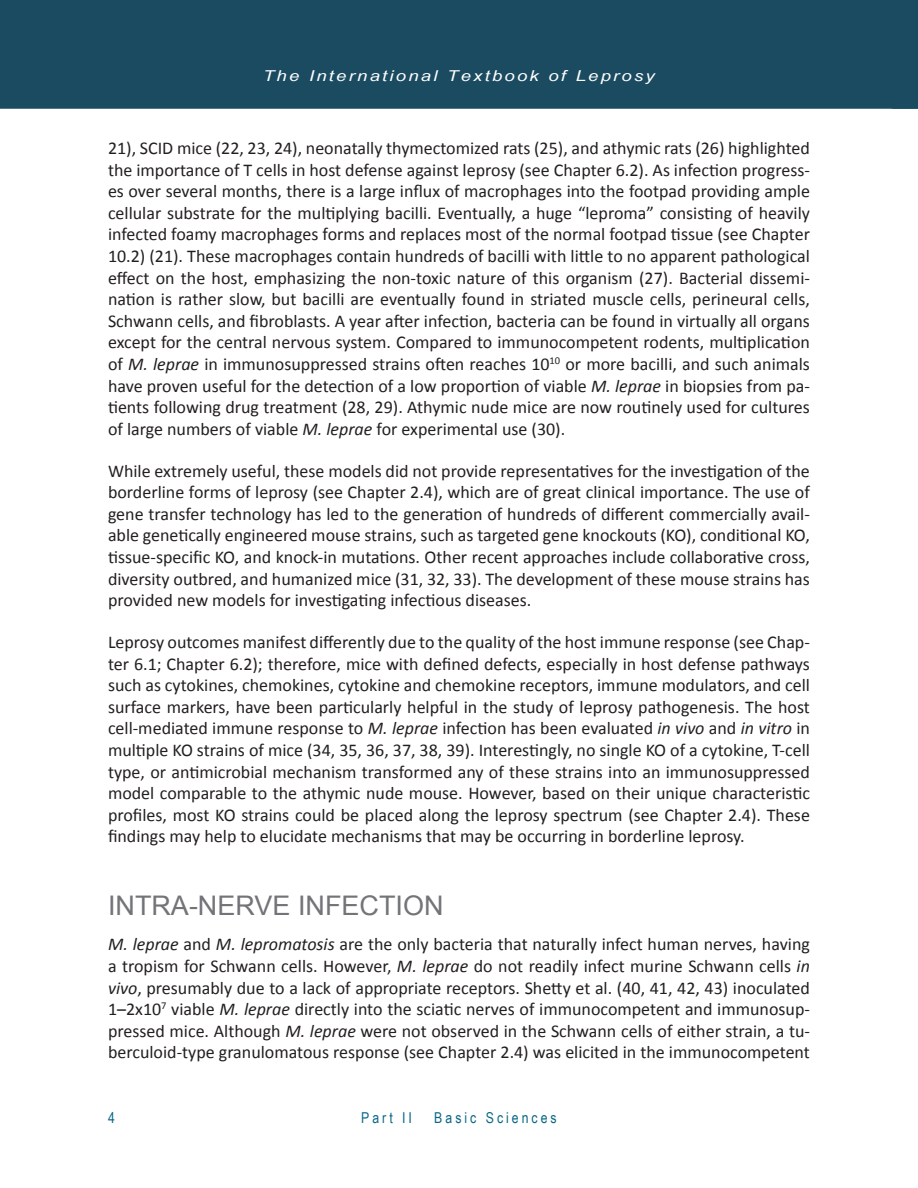
<style>
.page{position:relative;width:918px;height:1188px;background:#fff}
.page>*{position:absolute;margin:0;border:0;box-sizing:border-box;transform-origin:0 0}
.Heading_2{font:27px "Arial";color:#727478}
.Body_Text{font:18px/21.6px "Calibri";color:#231f20;text-align:justify}
.t1{font:italic 15px "Arial Narrow";letter-spacing:.1em;color:#fff;scale:1.5 1}
.t2{font:15px "Arial Narrow";letter-spacing:.2em;color:#0a6786}
.s1{font-style:italic}
</style>
<div class="page">
<div style="left:0;top:0;width:892px;height:109px;background:#1b4b61"></div>
<div style="left:892px;top:0;width:26px;height:109px;background:#1b4b61"></div>
<p class="t1" style="left:263px;top:65px;width:263px">The International Textbook of Leprosy</p>
<p class="Body_Text" style="left:108px;top:136px;width:704px">21), SCID mice (22, 23, 24), neonatally thymectomized rats (25), and athymic rats (26) highlighted the importance of T cells in host defense against leprosy (see Chapter 6.2). As infection progress&shy;es over several months, there is a large influx of macrophages into the footpad providing ample cellular substrate for the multiplying bacilli. Eventually, a huge “leproma” consisting of heavily infected foamy macrophages forms and replaces most of the normal footpad tissue (see Chapter 10.2) (21). These macrophages contain hundreds of bacilli with little to no apparent pathological effect on the host, emphasizing the non-toxic nature of this organism (27). Bacterial dissemi&shy;nation is rather slow, but bacilli are eventually found in striated muscle cells, perineural cells, Schwann cells, and fibroblasts. A year after infection, bacteria can be found in virtually all organs except for the central nervous system. Compared to immunocompetent rodents, multiplication of <span class="s1">M. leprae</span> in immunosuppressed strains often reaches 10<sup>10</sup> or more bacilli, and such animals have proven useful for the detection of a low proportion of viable <span class="s1">M. leprae</span> in biopsies from pa&shy;tients following drug treatment (28, 29). Athymic nude mice are now routinely used for cultures of large numbers of viable <span class="s1">M. leprae</span> for experimental use (30).</p>
<p class="Body_Text" style="left:108px;top:459px;width:703px">While extremely useful, these models did not provide representatives for the investigation of the borderline forms of leprosy (see Chapter 2.4), which are of great clinical importance. The use of gene transfer technology has led to the generation of hundreds of different commercially avail&shy;able genetically engineered mouse strains, such as targeted gene knockouts (KO), conditional KO, tissue-specific KO, and knock-in mutations. Other recent approaches include collaborative cross, diversity outbred, and humanized mice (31, 32, 33). The development of these mouse strains has provided new models for investigating infectious diseases.</p>
<p class="Body_Text" style="left:108px;top:630px;width:703px">Leprosy outcomes manifest differently due to the quality of the host immune response (see Chap&shy;ter 6.1; Chapter 6.2); therefore, mice with defined defects, especially in host defense pathways such as cytokines, chemokines, cytokine and chemokine receptors, immune modulators, and cell surface markers, have been particularly helpful in the study of leprosy pathogenesis. The host cell-mediated immune response to <span class="s1">M. leprae</span> infection has been evaluated <span class="s1">in vivo</span> and <span class="s1">in vitro</span> in multiple KO strains of mice (34, 35, 36, 37, 38, 39). Interestingly, no single KO of a cytokine, T-cell type, or antimicrobial mechanism transformed any of these strains into an immunosuppressed model comparable to the athymic nude mouse. However, based on their unique characteristic profiles, most KO strains could be placed along the leprosy spectrum (see Chapter 2.4). These findings may help to elucidate mechanisms that may be occurring in borderline leprosy.</p>
<p class="Heading_2" style="left:108px;top:888px;width:337px">INTRA-NERVE INFECTION</p>
<p class="Body_Text" style="left:108px;top:933px;width:703px"><span class="s1">M. leprae</span> and <span class="s1">M. lepromatosis</span> are the only bacteria that naturally infect human nerves, having a tropism for Schwann cells. However, <span class="s1">M. leprae</span> do not readily infect murine Schwann cells <span class="s1">in vivo</span>, presumably due to a lack of appropriate receptors. Shetty et al. (40, 41, 42, 43) inoculated 1–2x10<sup>7</sup> viable <span class="s1">M. leprae</span> directly into the sciatic nerves of immunocompetent and immunosup&shy;pressed mice. Although <span class="s1">M. leprae</span> were not observed in the Schwann cells of either strain, a tu&shy;berculoid-type granulomatous response (see Chapter 2.4) was elicited in the immunocompetent</p>
<p class="t2" style="left:108px;top:1107px;width:8px">4</p>
<p class="t2" style="left:361px;top:1107px;width:52px">Part II</p>
<p class="t2" style="left:434px;top:1107px;width:124px">Basic Sciences</p>
</div>
